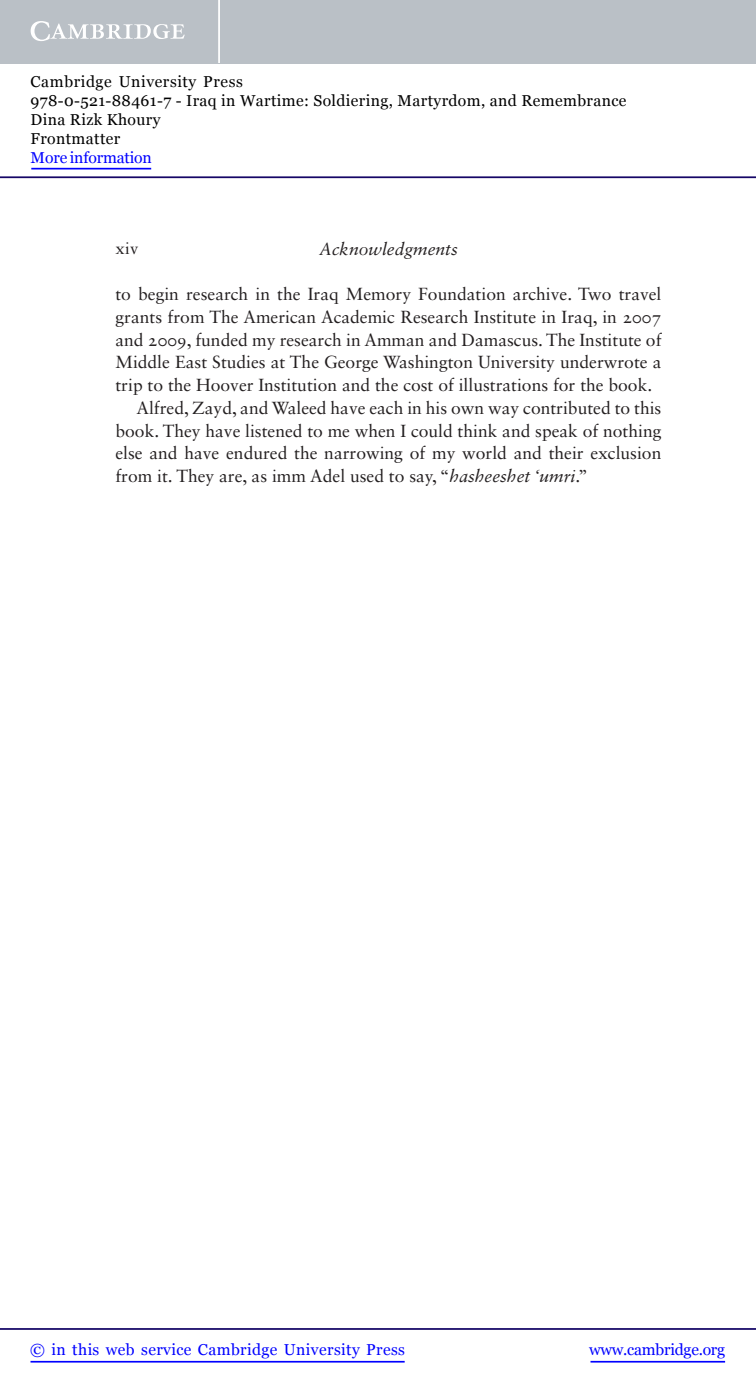
<style>
.page{position:relative;width:756px;height:1388px;background:#fff}
.page>*{position:absolute;margin:0;border:0;box-sizing:border-box;transform-origin:0 0}
.t1{font:17.5px "Sabon LT Std";color:#231f20}
.t2{font:italic 17.5px "Sabon LT Std";color:#231f20}
.t3{font:16.62px "Sabon LT Std";color:#231f20}
.t4{font:15.75px/18.9px "Georgia";letter-spacing:.025em;color:#000}
.t5{font:15.75px "Georgia";letter-spacing:.025em;color:#00f}
.t6{font:15.75px "Georgia";letter-spacing:-.015em;color:#00f}
.t7{font:15.75px "Georgia";letter-spacing:-.01em;color:#00f}
.s1{font-style:italic}
</style>
<div class="page">
<hr style="left:591px;top:1361px;width:134px;height:1px;background:#00f">
<hr style="left:0;top:1328px;width:756px;height:2px;background:#150666">
<hr style="left:31px;top:1361px;width:374px;height:1px;background:#00f">
<div style="left:0;top:0;width:756px;height:63px;background:#bac0c6"></div>
<svg style="left:31px;top:21px;width:154px;height:20px"></svg>
<hr style="left:218px;top:0;width:2px;height:63px;background:#fff">
<hr style="left:0;top:176px;width:756px;height:2px;background:#150666">
<hr style="left:31px;top:168px;width:120px;height:1px;background:#00f">
<p class="t4" style="left:31px;top:72px;width:597px">Cambridge University Press<br>978-0-521-88461-7 - Iraq in Wartime: Soldiering, Martyrdom, and Remembrance Dina Rizk Khoury<br>Frontmatter</p>
<p class="t7" style="left:31px;top:148px;width:123px">More information</p>
<p class="t3" style="left:116px;top:238px;width:25px">xiv</p>
<p class="t2" style="left:319px;top:238px;width:140px">Acknowledgments</p>
<p class="t1" style="left:116px;top:284px;width:547px">to begin research in the Iraq Memory Foundation archive. Two travel</p>
<p class="t1" style="left:116px;top:306px;width:547px">grants from The American Academic Research Institute in Iraq, in 2007</p>
<p class="t1" style="left:116px;top:329px;width:547px">and 2009, funded my research in Amman and Damascus. The Institute of</p>
<p class="t1" style="left:116px;top:352px;width:548px">Middle East Studies at The George Washington University underwrote a</p>
<p class="t1" style="left:116px;top:375px;width:538px">trip to the Hoover Institution and the cost of illustrations for the book.</p>
<p class="t1" style="left:136px;top:397px;width:526px">Alfred, Zayd, and Waleed have each in his own way contributed to this</p>
<p class="t1" style="left:116px;top:420px;width:548px">book. They have listened to me when I could think and speak of nothing</p>
<p class="t1" style="left:116px;top:443px;width:547px">else and have endured the narrowing of my world and their exclusion</p>
<p class="t1" style="left:116px;top:466px;width:474px">from it. They are, as imm Adel used to say, “<span class="s1">hasheeshet ‘umri</span>.”</p>
<p class="t5" style="left:30px;top:1340px;width:376px">© in this web service Cambridge University Press</p>
<p class="t6" style="left:589px;top:1340px;width:137px">www.cambridge.org</p>
</div>
